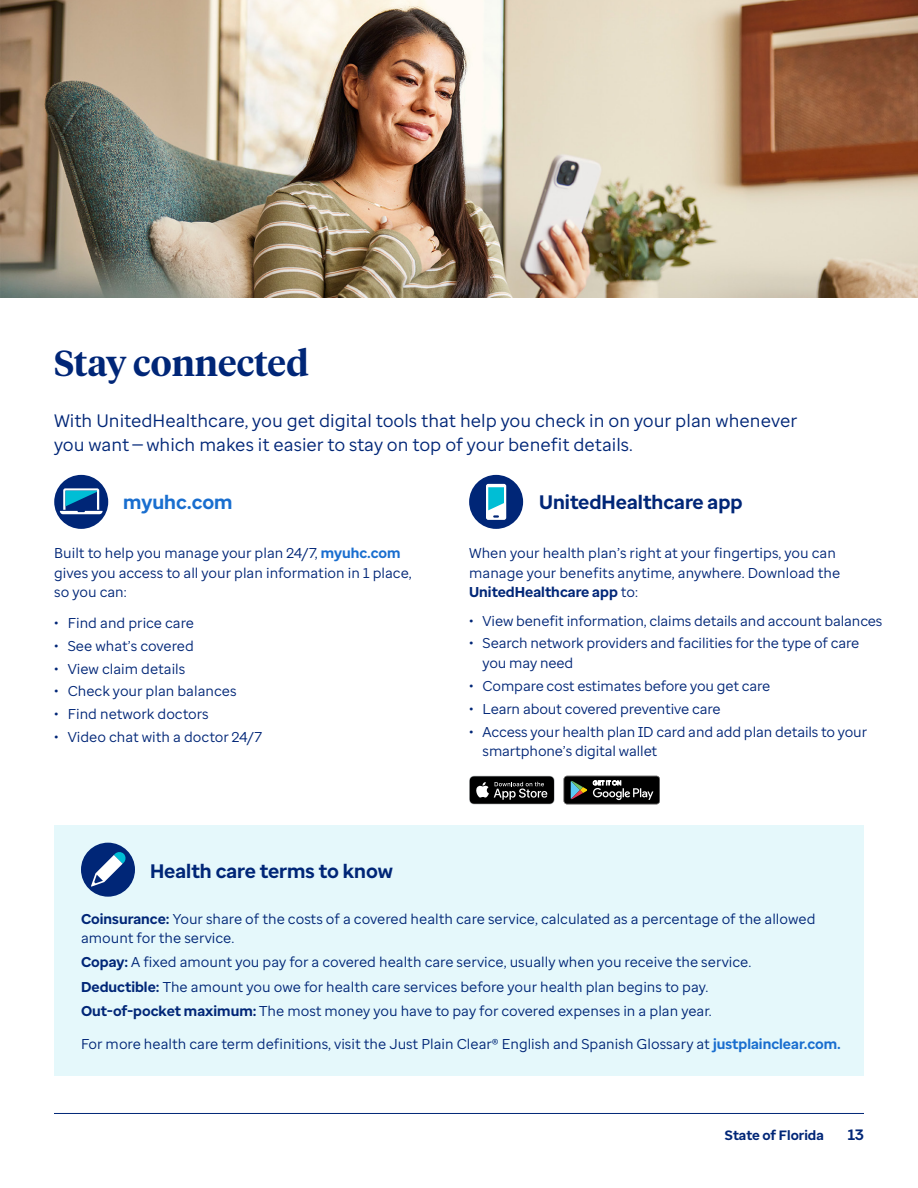
<style>
.page{position:relative;width:918px;height:1188px;background:#fff}
.page>*{position:absolute;margin:0;border:0;box-sizing:border-box;transform-origin:0 0}
.t1{font:600 36px "UHC Serif Headline";color:#002677}
.t2{font:700 19.5px "Enterprise Sans";color:#002677}
.t3{font:700 19.5px "Enterprise Sans";color:#196ecf}
.t4{font:18px/24px "Enterprise Sans";color:#002677}
.t5{font:700 15px "Enterprise Sans";color:#002677}
.t6{font:14.25px/19.5px "Enterprise Sans";color:#002677}
.t7{font:700 13.5px "Enterprise Sans";color:#002677}
.s1{font-weight:700;color:#196ecf}
.s2{font-weight:700}
</style>
<div class="page">
<div style="left:54px;top:825px;width:810px;height:251px;background:#e5f8fb"></div>
<div style="left:81px;top:843px;width:54px;height:54px;background:#002677;border-radius:50%"></div>
<svg style="left:91px;top:852px;width:35px;height:35px"></svg>
<img style="left:0;top:0;width:918px;height:297px">
<div style="left:469px;top:475px;width:54px;height:54px;background:#002677;border-radius:50%"></div>
<svg style="left:486px;top:484px;width:20px;height:36px"></svg>
<svg style="left:469px;top:776px;width:86px;height:28px;background:#313131"></svg>
<svg style="left:564px;top:776px;width:96px;height:28px;background:#2c2e2d"></svg>
<div style="left:54px;top:475px;width:54px;height:54px;background:#002677;border-radius:50%"></div>
<svg style="left:60px;top:488px;width:43px;height:26px"></svg>
<hr style="left:54px;top:1113px;width:810px;height:1px;background:#002677">
<h2 class="t1" style="left:54px;top:339px;width:256px">Stay connected</h2>
<p class="t4" style="left:54px;top:409px;width:745px">With UnitedHealthcare, you get digital tools that help you check in on your plan whenever you want — which makes it easier to stay on top of your benefit details.</p>
<p class="t3" style="left:123px;top:489px;width:111px">myuhc.com</p>
<p class="t6" style="left:54px;top:543px;width:359px">Built to help you manage your plan 24/7, <span class="s1">myuhc.com </span>gives you access to all your plan information in 1 place, so you can:</p>
<p class="t6" style="left:54px;top:613px;width:141px">• Find and price care</p>
<p class="t6" style="left:54px;top:636px;width:141px">• See what’s covered</p>
<p class="t6" style="left:54px;top:659px;width:133px">• View claim details</p>
<p class="t6" style="left:54px;top:682px;width:184px">• Check your plan balances</p>
<p class="t6" style="left:54px;top:704px;width:156px">• Find network doctors</p>
<p class="t6" style="left:54px;top:727px;width:210px">• Video chat with a doctor 24/7</p>
<h3 class="t2" style="left:539px;top:489px;width:205px">UnitedHealthcare app</h3>
<p class="t6" style="left:469px;top:543px;width:373px">When your health plan’s right at your fingertips, you can manage your benefits anytime, anywhere. Download the<br><span class="s2">UnitedHealthcare app</span> to:</p>
<p class="t6" style="left:469px;top:611px;width:415px">• View benefit information, claims details and account balances</p>
<p class="t6" style="left:483px;top:634px;width:378px;text-indent:-13px">• Search network providers and facilities for the type of care you may need</p>
<p class="t6" style="left:469px;top:676px;width:303px">• Compare cost estimates before you get care</p>
<p class="t6" style="left:469px;top:699px;width:253px">• Learn about covered preventive care</p>
<p class="t6" style="left:483px;top:722px;width:386px;text-indent:-13px">• Access your health plan ID card and add plan details to your smartphone’s digital wallet</p>
<h3 class="t2" style="left:150px;top:858px;width:245px">Health care terms to know</h3>
<p class="t6" style="left:81px;top:909px;width:736px"><span class="s2">Coinsurance:</span> Your share of the costs of a covered health care service, calculated as a percentage of the allowed amount for the service.</p>
<p class="t6" style="left:81px;top:953px;width:672px"><span class="s2">Copay:</span> A fixed amount you pay for a covered health care service, usually when you receive the service.</p>
<p class="t6" style="left:81px;top:977px;width:629px"><span class="s2">Deductible:</span> The amount you owe for health care services before your health plan begins to pay.</p>
<p class="t6" style="left:81px;top:1001px;width:632px"><span class="s2">Out-of-pocket maximum:</span> The most money you have to pay for covered expenses in a plan year.</p>
<p class="t6" style="left:81px;top:1034px;width:762px">For more health care term definitions, visit the Just Plain Clear® English and Spanish Glossary at <span class="s1">justplainclear.com.</span></p>
<p class="t7" style="left:725px;top:1126px;width:100px">State of Florida</p>
<p class="t5" style="left:848px;top:1125px;width:18px">13</p>
</div>
